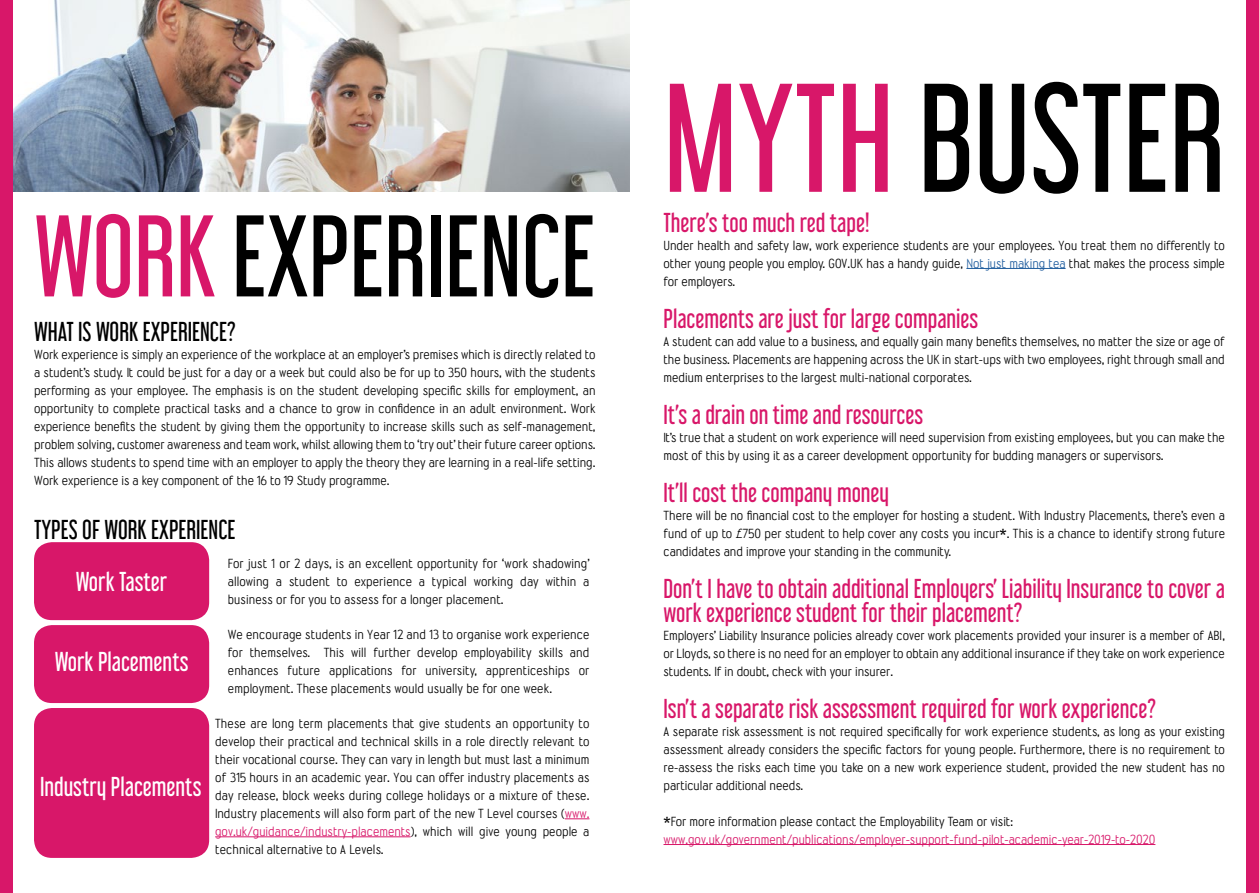
<style>
.page{position:relative;width:1259px;height:893px;background:#fff}
.page>*{position:absolute;margin:0;border:0;box-sizing:border-box;transform-origin:0 0}
.t1{font:138px "Libel Suit Rg";color:#000}
.t2{font:103.5px "Libel Suit Rg";color:#000}
.t3{font:24px/24px "Libel Suit Rg";color:#d81769}
.t4{font:24px "Libel Suit Rg";color:#000}
.t5{font:24px "Libel Suit Rg";color:#fff}
.t6{font:12px/18px "Wyvern";color:#000;text-align:justify}
.t7{font:12px "Wyvern";color:#d81769}
.s1{color:#d81769}
.s2{color:#205d9e}
</style>
<div class="page">
<div style="left:34px;top:542px;width:175px;height:78px;background:#d81769;border-radius:18px"></div>
<div style="left:34px;top:625px;width:175px;height:78px;background:#d81769;border-radius:18px"></div>
<div style="left:34px;top:708px;width:175px;height:150px;background:#d81769;border-radius:18px"></div>
<img style="left:13px;top:0;width:616px;height:191px">
<div style="left:0;top:0;width:13px;height:893px;background:#d81769"></div>
<div style="left:1246px;top:0;width:13px;height:893px;background:#d81769"></div>
<svg style="left:565px;top:818px;width:24px;height:1px"></svg>
<hr style="left:215px;top:836px;width:196px;height:1px;background:#d81769">
<hr style="left:966px;top:268px;width:99px;height:1px;background:#205d9e">
<hr style="left:663px;top:844px;width:492px;height:1px;background:#d81769">
<h2 class="t2" style="left:34px;top:171px;width:563px"><span class="s1">WORK</span> EXPERIENCE</h2>
<h3 class="t4" style="left:34px;top:312px;width:203px">WHAT IS WORK EXPERIENCE?</h3>
<p class="t6" style="left:34px;top:346px;width:563px">Work experience is simply an experience of the workplace at an employer’s premises which is directly related to a student’s study. It could be just for a day or a week but could also be for up to 350 hours, with the students performing as your employee. The emphasis is on the student developing specific skills for employment, an opportunity to complete practical tasks and a chance to grow in confidence in an adult environment. Work experience benefits the student by giving them the opportunity to increase skills such as self-management, problem solving, customer awareness and team work, whilst allowing them to ‘try out’ their future career options.<br>This allows students to spend time with an employer to apply the theory they are learning in a real-life setting.<br>Work experience is a key component of the 16 to 19 Study programme.</p>
<h3 class="t4" style="left:34px;top:510px;width:203px">TYPES OF WORK EXPERIENCE</h3>
<h3 class="t5" style="left:76px;top:562px;width:93px">Work Taster</h3>
<p class="t6" style="left:228px;top:555px;width:363px">For just 1 or 2 days, is an excellent opportunity for ‘work shadowing’ allowing a student to experience a typical working day within a business or for you to assess for a longer placement.</p>
<h3 class="t5" style="left:55px;top:642px;width:135px">Work Placements</h3>
<h3 class="t5" style="left:40px;top:767px;width:163px">Industry Placements</h3>
<p class="t6" style="left:228px;top:626px;width:363px">We encourage students in Year 12 and 13 to organise work experience for themselves. This will further develop employability skills and enhances future applications for university, apprenticeships or employment. These placements would usually be for one week.</p>
<p class="t6" style="left:215px;top:714px;width:376px">These are long term placements that give students an opportunity to develop their practical and technical skills in a role directly relevant to their vocational course. They can vary in length but must last a minimum of 315 hours in an academic year. You can offer industry placements as day release, block weeks during college holidays or a mixture of these.<br>Industry placements will also form part of the new T Level courses (<span class="s1">www. gov.uk/guidance/industry-placements</span>), which will give young people a technical alternative to A Levels.</p>
<h1 class="t1" style="left:663px;top:25px;width:563px"><span class="s1">MYTH</span> BUSTER</h1>
<h3 class="t3" style="left:663px;top:208px;width:207px">There’s too much red tape!</h3>
<p class="t6" style="left:663px;top:236px;width:563px">Under health and safety law, work experience students are your employees. You treat them no differently to other young people you employ. GOV.UK has a handy guide, <span class="s2">Not just making tea</span> that makes the process simple for employers.</p>
<h3 class="t3" style="left:663px;top:304px;width:316px">Placements are just for large companies</h3>
<p class="t6" style="left:663px;top:332px;width:563px">A student can add value to a business, and equally gain many benefits themselves, no matter the size or age of the business. Placements are happening across the UK in start-ups with two employees, right through small and medium enterprises to the largest multi-national corporates.</p>
<h3 class="t3" style="left:663px;top:400px;width:261px">It’s a drain on time and resources</h3>
<p class="t6" style="left:663px;top:428px;width:563px">It’s true that a student on work experience will need supervision from existing employees, but you can make the most of this by using it as a career development opportunity for budding managers or supervisors.</p>
<h3 class="t3" style="left:663px;top:478px;width:227px">It’ll cost the company money</h3>
<p class="t6" style="left:663px;top:506px;width:563px">There will be no financial cost to the employer for hosting a student. With Industry Placements, there’s even a fund of up to £750 per student to help cover any costs you incur*. This is a chance to identify strong future candidates and improve your standing in the community.</p>
<h3 class="t3" style="left:663px;top:574px;width:563px">Don’t I have to obtain additional Employers’ Liability Insurance to cover a work experience student for their placement?</h3>
<p class="t6" style="left:663px;top:626px;width:563px">Employers’ Liability Insurance policies already cover work placements provided your insurer is a member of ABI, or Lloyds, so there is no need for an employer to obtain any additional insurance if they take on work experience students. If in doubt, check with your insurer.</p>
<h3 class="t3" style="left:663px;top:694px;width:494px">Isn’t a separate risk assessment required for work experience?</h3>
<p class="t6" style="left:663px;top:722px;width:563px">A separate risk assessment is not required specifically for work experience students, as long as your existing assessment already considers the specific factors for young people. Furthermore, there is no requirement to re-assess the risks each time you take on a new work experience student, provided the new student has no particular additional needs.</p>
<p class="t6" style="left:663px;top:812px;width:351px">*For more information please contact the Employability Team or visit:</p>
<p class="t7" style="left:663px;top:832px;width:493px">www.gov.uk/government/publications/employer-support-fund-pilot-academic-year-2019-to-2020</p>
</div>
